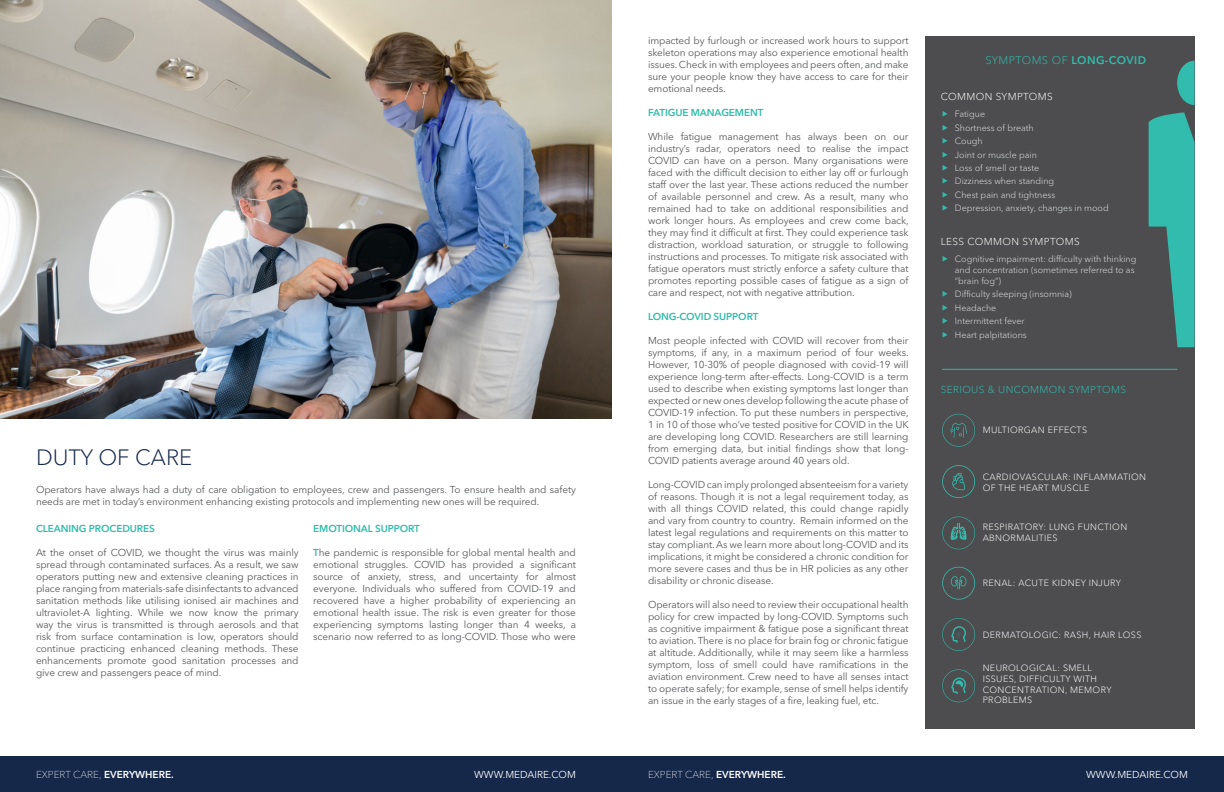
<style>
.page{position:relative;width:1224px;height:792px;background:#fff}
.page>*{position:absolute;margin:0;border:0;box-sizing:border-box;transform-origin:0 0}
.t1{font:300 22px "Avenir Next LT Pro";color:#15284a}
.t2{font:300 11px "Avenir Next LT Pro";letter-spacing:.04em;color:#32bcad}
.t3{font:10px/12px "Avenir Next LT Pro";letter-spacing:-.01em;color:#58595b;text-align:justify}
.t4{font:600 10px "Avenir Next LT Pro";letter-spacing:-.01em;color:#32bcad}
.t5{font:100 10px "Avenir Next LT Pro";color:#fff}
.t6{font:300 10px "Avenir Next LT Pro";letter-spacing:.04em;color:#fff}
.t7{font:10px "Avenir Next LT Pro";color:#fff}
.t8{font:300 10px "Avenir Next LT Pro";letter-spacing:.04em;color:#32bcad}
.t9{font:300 9px/13.4px "Avenir Next LT Pro";color:#dcddde}
.t10{font:300 9px/10.8px "Avenir Next LT Pro";letter-spacing:.04em;color:#fff}
.s1{font-weight:600;color:#32bcad}
.s2{font-weight:600}
</style>
<div class="page">
<img style="left:0;top:0;width:612px;height:418px">
<div style="left:0;top:756px;width:617px;height:36px;background:#15284a"></div>
<div style="left:588px;top:756px;width:636px;height:36px;background:#15284a"></div>
<div style="left:925px;top:36px;width:270px;height:693px;background:#4d4d4f"></div>
<svg style="left:1149px;top:113px;width:46px;height:234px"></svg>
<svg style="left:1177px;top:61px;width:18px;height:44px"></svg>
<hr style="left:942px;top:369px;width:235px;height:1px;background:#32bcad">
<svg style="left:942px;top:517px;width:33px;height:32px"></svg>
<svg style="left:942px;top:465px;width:33px;height:33px"></svg>
<svg style="left:942px;top:567px;width:33px;height:33px"></svg>
<svg style="left:942px;top:618px;width:33px;height:33px"></svg>
<svg style="left:942px;top:669px;width:33px;height:33px"></svg>
<svg style="left:942px;top:414px;width:33px;height:33px"></svg>
<h1 class="t1" style="left:36px;top:444px;width:158px">DUTY OF CARE</h1>
<p class="t3" style="left:36px;top:483px;width:541px">Operators have always had a duty of care obligation to employees, crew and passengers. To ensure health and safety needs are met in today’s environment enhancing existing protocols and implementing new ones will be required.</p>
<p class="t4" style="left:36px;top:523px;width:120px">CLEANING PROCEDURES</p>
<p class="t3" style="left:36px;top:547px;width:264px">At the onset of COVID, we thought the virus was mainly spread through contaminated surfaces. As a result, we saw operators putting new and extensive cleaning practices in place ranging from materials-safe disinfectants to advanced sanitation methods like utilising ionised air machines and ultraviolet-A lighting. While we now know the primary way the virus is transmitted is through aerosols and that risk from surface contamination is low, operators should continue practicing enhanced cleaning methods. These enhancements promote good sanitation processes and give crew and passengers peace of mind.</p>
<p class="t4" style="left:313px;top:523px;width:108px">EMOTIONAL SUPPORT</p>
<p class="t3" style="left:313px;top:547px;width:264px"><span class="s1">T</span>he pandemic is responsible for global mental health and emotional struggles. COVID has provided a significant source of anxiety, stress, and uncertainty for almost everyone. Individuals who suffered from COVID-19 and recovered have a higher probability of experiencing an emotional health issue. The risk is even greater for those experiencing symptoms lasting longer than 4 weeks, a scenario now referred to as long-COVID. Those who were</p>
<p class="t5" style="left:36px;top:768px;width:139px">EXPERT CARE, <span class="s2">EVERYWHERE.</span></p>
<p class="t7" style="left:474px;top:768px;width:103px">WWW.MEDAIRE.COM</p>
<p class="t3" style="left:648px;top:34px;width:262px">impacted by furlough or increased work hours to support skeleton operations may also experience emotional health issues. Check in with employees and peers often, and make sure your people know they have access to care for their emotional needs.</p>
<p class="t4" style="left:648px;top:106px;width:117px">FATIGUE MANAGEMENT</p>
<p class="t3" style="left:648px;top:130px;width:262px">While fatigue management has always been on our industry’s radar, operators need to realise the impact COVID can have on a person. Many organisations were faced with the difficult decision to either lay off or furlough staff over the last year. These actions reduced the number of available personnel and crew. As a result, many who remained had to take on additional responsibilities and work longer hours. As employees and crew come back, they may find it difficult at first. They could experience task distraction, workload saturation, or struggle to following instructions and processes. To mitigate risk associated with fatigue operators must strictly enforce a safety culture that promotes reporting possible cases of fatigue as a sign of care and respect, not with negative attribution.</p>
<p class="t4" style="left:648px;top:310px;width:112px">LONG-COVID SUPPORT</p>
<p class="t3" style="left:648px;top:334px;width:262px">Most people infected with COVID will recover from their symptoms, if any, in a maximum period of four weeks.<br>However, 10-30% of people diagnosed with covid-19 will experience long-term after-effects. Long-COVID is a term used to describe when existing symptoms last longer than expected or new ones develop following the acute phase of COVID-19 infection. To put these numbers in perspective, 1 in 10 of those who’ve tested positive for COVID in the UK are developing long COVID. Researchers are still learning from emerging data, but initial findings show that long-COVID patients average around 40 years old.</p>
<p class="t3" style="left:648px;top:478px;width:262px">Long-COVID can imply prolonged absenteeism for a variety of reasons. Though it is not a legal requirement today, as with all things COVID related, this could change rapidly and vary from country to country. Remain informed on the latest legal regulations and requirements on this matter to stay compliant. As we learn more about long-COVID and its implications, it might be considered a chronic condition for more severe cases and thus be in HR policies as any other disability or chronic disease.</p>
<p class="t3" style="left:648px;top:598px;width:262px">Operators will also need to review their occupational health policy for crew impacted by long-COVID. Symptoms such as cognitive impairment &amp; fatigue pose a significant threat to aviation. There is no place for brain fog or chronic fatigue at altitude. Additionally, while it may seem like a harmless symptom, loss of smell could have ramifications in the aviation environment. Crew need to have all senses intact to operate safely; for example, sense of smell helps identify an issue in the early stages of a fire, leaking fuel, etc.</p>
<p class="t2" style="left:985px;top:54px;width:162px">SYMPTOMS OF <span class="s2">LONG-COVID</span></p>
<p class="t6" style="left:941px;top:91px;width:114px">COMMON SYMPTOMS</p>
<p class="t9" style="left:955px;top:107px;width:155px">Fatigue<br>Shortness of breath<br>Cough<br>Joint or muscle pain<br>Loss of smell or taste<br>Dizziness when standing<br>Chest pain and tightness<br>Depression, anxiety, changes in mood</p>
<p class="t6" style="left:941px;top:236px;width:140px">LESS COMMON SYMPTOMS</p>
<p class="t9" style="left:955px;top:254px;width:183px;line-height:10.8px">Cognitive impairment: difficulty with thinking and concentration (sometimes referred to as “brain fog”)</p>
<p class="t9" style="left:955px;top:287px;width:119px">Difficulty sleeping (insomnia)<br>Headache<br>Intermittent fever<br>Heart palpitations</p>
<p class="t8" style="left:941px;top:384px;width:187px">SERIOUS &amp; UNCOMMON SYMPTOMS</p>
<p class="t10" style="left:983px;top:425px;width:106px">MULTIORGAN EFFECTS</p>
<p class="t10" style="left:983px;top:471px;width:165px">CARDIOVASCULAR: INFLAMMATION<br>OF THE HEART MUSCLE</p>
<p class="t10" style="left:983px;top:522px;width:146px">RESPIRATORY: LUNG FUNCTION<br>ABNORMALITIES</p>
<p class="t10" style="left:983px;top:578px;width:140px">RENAL: ACUTE KIDNEY INJURY</p>
<p class="t10" style="left:983px;top:629px;width:160px">DERMATOLOGIC: RASH, HAIR LOSS</p>
<p class="t10" style="left:983px;top:663px;width:130px">NEUROLOGICAL: SMELL<br>ISSUES, DIFFICULTY WITH<br>CONCENTRATION, MEMORY<br>PROBLEMS</p>
<p class="t5" style="left:648px;top:768px;width:139px">EXPERT CARE, <span class="s2">EVERYWHERE.</span></p>
<p class="t7" style="left:1086px;top:768px;width:103px">WWW.MEDAIRE.COM</p>
</div>
